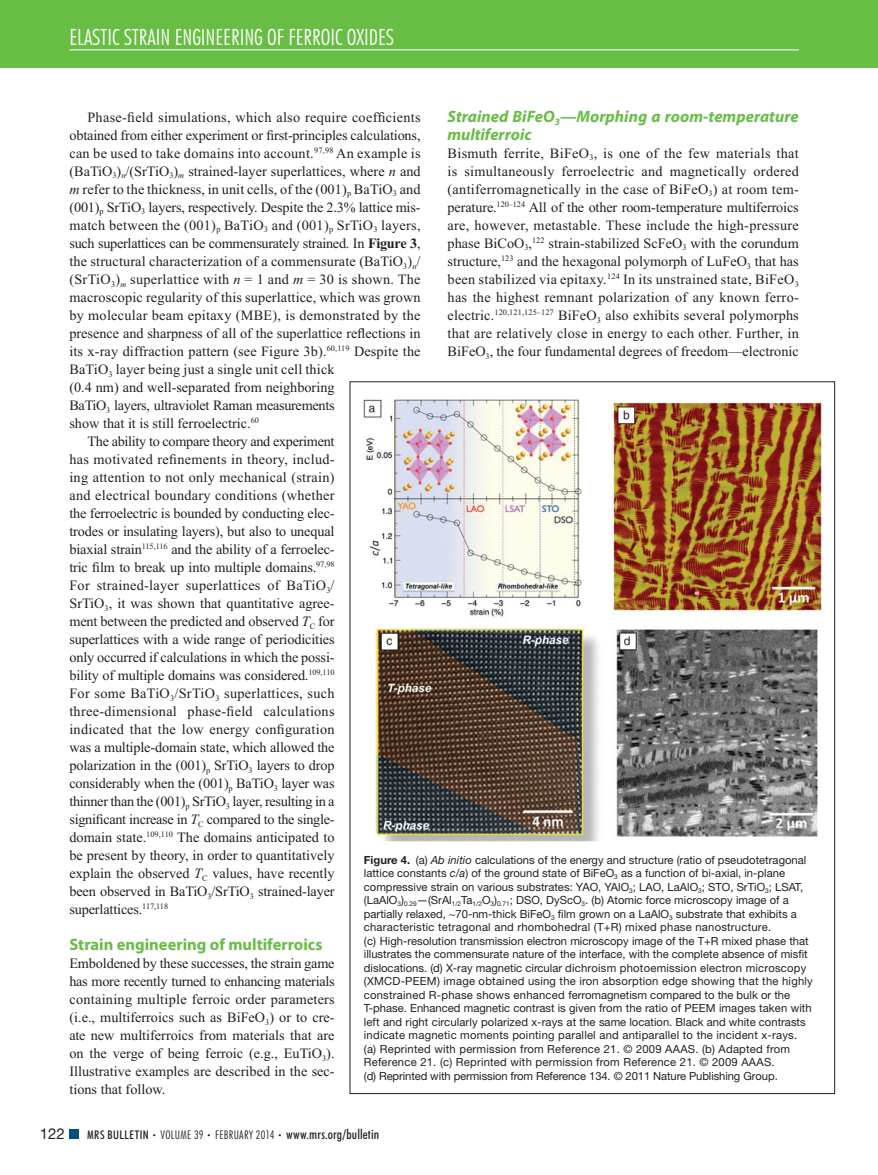
<style>
.page{position:relative;width:878px;height:1175px;background:#fff}
.page>*{position:absolute;margin:0;border:0;box-sizing:border-box;transform-origin:0 0}
.t1{font:300 condensed 22.5px "Futura BT";color:#fff}
.t2{font:italic 700 16.5px/18px "Myriad Pro";letter-spacing:.005em;color:#68bd45}
.t3{font:700 16.5px "Myriad Pro";color:#68bd45}
.t4{font:15px "Helvetica Neue LT Std";color:#231f20}
.t5{font:14.25px/18px "Times New Roman";color:#231f20;text-align:justify}
.t6{font:14.25px "Times New Roman";letter-spacing:.02em;color:#231f20}
.t7{font:14.25px "Times New Roman";letter-spacing:-.02em;color:#231f20}
.t8{font:300 condensed 12px "Futura BT";letter-spacing:.02em;color:#231f20}
.t9{font:11.25px/13.5px "Helvetica Neue LT Std";color:#231f20}
.s1{font-style:italic}
.s2{font-weight:700}
.s3{font-family:"Tn Q"}
.s4{font-weight:500}
.s5{font-size:7.5px}
.s6{font-weight:500;font-size:13.5px}
</style>
<div class="page">
<div style="left:0;top:0;width:878px;height:68px;background:#68bd45"></div>
<hr style="left:69px;top:50px;width:730px;height:1px;background:#fff">
<div style="left:69px;top:1130px;width:9px;height:8px;background:#005080"></div>
<img style="left:364px;top:396px;width:457px;height:445px">
<h1 class="t1" style="left:69px;top:29px;width:326px">ELASTIC STRAIN ENGINEERING OF FERROIC OXIDES</h1>
<p class="t2" style="left:447px;top:109px;width:352px">Strained BiFeO <sub>3</sub> —Morphing a room-temperature multiferroic</p>
<p class="t5" style="left:447px;top:145px;width:353px">Bismuth ferrite, BiFeO <sub>3</sub> , is one of the few materials that is simultaneously ferroelectric and magnetically ordered (antiferromagnetically in the case of BiFeO <sub>3</sub> ) at room tem&shy;perature. <sup>120</sup> <sup>–</sup> <sup>124</sup> All of the other room-temperature multiferroics are, however, metastable. These include the high-pressure phase BiCoO <sub>3</sub> , <sup>122</sup> strain-stabilized ScFeO <sub>3</sub> with the corundum structure, <sup>123</sup> and the hexagonal polymorph of LuFeO <sub>3</sub> that has been stabilized via epitaxy. <sup>124</sup> In its unstrained state, BiFeO <sub>3 </sub>has the highest remnant polarization of any known ferro&shy;electric. <sup>120</sup> <sup>,</sup> <sup>121</sup> <sup>,</sup> <sup>125</sup> <sup>–</sup> <sup>127</sup> BiFeO <sub>3</sub> also exhibits several polymorphs that are relatively close in energy to each other. Further, in BiFeO <sub>3</sub> , the four fundamental degrees of freedom—electronic</p>
<p class="t6" style="left:87px;top:111px;width:334px">Phase-field simulations, which also require coefficients</p>
<p class="t5" style="left:69px;top:127px;width:353px">obtained from either experiment or first-principles calculations,</p>
<p class="t6" style="left:69px;top:147px;width:353px">can be used to take domains into account. <sup>97</sup> <sup>,</sup> <sup>98</sup> An example is</p>
<p class="t5" style="left:69px;top:163px;width:352px">(BaTiO <sub>3</sub> ) <sub>n</sub> /(SrTiO <sub>3</sub> ) <sub>m</sub> strained-layer superlattices, where <span class="s1">n</span> and</p>
<p class="t5" style="left:69px;top:181px;width:353px"><span class="s1">m</span> refer to the thickness, in unit cells, of the (001) <sub>p</sub> BaTiO <sub>3</sub> and</p>
<p class="t5" style="left:69px;top:199px;width:353px">(001) <sub>p</sub> SrTiO <sub>3</sub> layers, respectively. Despite the 2.3% lattice mis-</p>
<p class="t6" style="left:69px;top:219px;width:353px">match between the (001) <sub>p</sub> BaTiO <sub>3</sub> and (001) <sub>p</sub> SrTiO <sub>3</sub> layers,</p>
<p class="t7" style="left:69px;top:237px;width:353px">such superlattices can be commensurately strained. In <span class="s2">Figure 3</span> ,</p>
<p class="t5" style="left:69px;top:253px;width:353px">the structural characterization of a commensurate (BaTiO <sub>3</sub> ) <sub>n</sub> /</p>
<p class="t6" style="left:69px;top:273px;width:353px">(SrTiO <sub>3</sub> ) <sub>m</sub> superlattice with <span class="s1">n</span> = 1 and <span class="s1">m</span> = 30 is shown. The</p>
<p class="t5" style="left:69px;top:289px;width:353px">macroscopic regularity of this superlattice, which was grown</p>
<p class="t6" style="left:69px;top:309px;width:353px">by molecular beam epitaxy (MBE), is demonstrated by the</p>
<p class="t5" style="left:69px;top:325px;width:353px">presence and sharpness of all of the superlattice reflections in</p>
<p class="t5" style="left:69px;top:343px;width:353px">its x-ray diffraction pattern (see Figure 3b ). <sup>60</sup> <sup>,</sup> <sup>119</sup> Despite the</p>
<p class="t5" style="left:69px;top:361px;width:267px">BaTiO <sub>3</sub> layer being just a single unit cell thick</p>
<p class="t5" style="left:69px;top:379px;width:267px">(0.4 nm) and well-separated from neighboring</p>
<p class="t7" style="left:69px;top:399px;width:267px">BaTiO <sub>3</sub> layers, ultraviolet Raman measurements</p>
<p class="t5" style="left:69px;top:415px;width:191px">show that it is still ferroelectric. <sup>60</sup></p>
<p class="t7" style="left:87px;top:435px;width:249px">The ability to compare theory and experiment</p>
<p class="t6" style="left:69px;top:453px;width:267px">has motivated refinements in theory, includ-</p>
<p class="t6" style="left:69px;top:471px;width:267px">ing attention to not only mechanical (strain)</p>
<p class="t6" style="left:69px;top:489px;width:267px">and electrical boundary conditions (whether</p>
<p class="t5" style="left:69px;top:505px;width:267px">the ferroelectric is bounded by conducting elec-</p>
<p class="t5" style="left:69px;top:523px;width:267px">trodes or insulating layers), but also to unequal</p>
<p class="t5" style="left:69px;top:541px;width:267px">biaxial strain <sup>115</sup> <sup>,</sup> <sup>116</sup> and the ability of a ferroelec-</p>
<p class="t5" style="left:69px;top:559px;width:267px">tric film to break up into multiple domains. <sup>97</sup> <sup>,</sup> <sup>98</sup></p>
<p class="t6" style="left:69px;top:579px;width:267px">For strained-layer superlattices of BaTiO <sub>3</sub> /</p>
<p class="t5" style="left:69px;top:595px;width:267px">SrTiO <sub>3</sub> , it was shown that quantitative agree-</p>
<p class="t5" style="left:69px;top:613px;width:267px">ment between the predicted and observed <span class="s1">T</span><sub>C</sub> for</p>
<p class="t5" style="left:69px;top:631px;width:267px">superlattices with a wide range of periodicities</p>
<p class="t5" style="left:69px;top:649px;width:267px">only occurred if calculations in which the possi-</p>
<p class="t5" style="left:69px;top:667px;width:267px">bility of multiple domains was considered. <sup>109</sup> <sup>,</sup> <sup>110</sup></p>
<p class="t6" style="left:69px;top:687px;width:267px">For some BaTiO <sub>3</sub> /SrTiO <sub>3</sub> superlattices, such</p>
<p class="t6" style="left:69px;top:705px;width:267px">three-dimensional phase-field calculations</p>
<p class="t6" style="left:69px;top:723px;width:267px">indicated that the low energy configuration</p>
<p class="t5" style="left:69px;top:739px;width:267px">was a multiple-domain state, which allowed the</p>
<p class="t5" style="left:69px;top:757px;width:267px">polarization in the (001) <sub>p</sub> SrTiO <sub>3</sub> layers to drop</p>
<p class="t5" style="left:69px;top:775px;width:267px">considerably when the (001) <sub>p</sub> BaTiO <sub>3</sub> layer was</p>
<p class="t7" style="left:69px;top:795px;width:267px">thinner than the (001) <sub>p</sub> SrTiO <sub>3</sub> layer, resulting in a</p>
<p class="t7" style="left:69px;top:813px;width:267px">significant increase in <span class="s1">T</span><sub>C</sub> compared to the single-</p>
<p class="t5" style="left:69px;top:829px;width:267px">domain state. <sup>109</sup> <sup>,</sup> <sup>110</sup> The domains anticipated to</p>
<p class="t5" style="left:69px;top:847px;width:267px">be present by theory, in order to quantitatively</p>
<p class="t5" style="left:69px;top:865px;width:267px">explain the observed <span class="s1">T</span><sub>C</sub> values, have recently</p>
<p class="t5" style="left:69px;top:883px;width:267px">been observed in BaTiO <sub>3</sub> /SrTiO <sub>3</sub> strained-layer</p>
<p class="t5" style="left:69px;top:901px;width:100px">superlattices. <sup>117</sup> <sup>,</sup> <sup>118</sup></p>
<p class="t3" style="left:69px;top:938px;width:254px">Strain engineering of multiferroics</p>
<p class="t5" style="left:69px;top:955px;width:267px">Emboldened by these successes, the strain game has more recently turned to enhancing materials containing multiple ferroic order parameters (i.e., multiferroics such as BiFeO <sub>3</sub> ) or to cre&shy;ate new multiferroics from materials that are on the verge of being ferroic (e.g., EuTiO <sub>3</sub> ).<br>Illustrative examples are described in the sec&shy;tions that follow.</p>
<p class="t9" style="left:364px;top:854px;width:450px"><span class="s2">Figure 4.</span> (a) <span class="s1">Ab initio</span> calculations of the energy and structure (ratio of pseudotetragonal lattice constants <span class="s1">c</span>/ <span class="s1">a</span>) of the ground state of BiFeO <sub>3</sub> as a function of bi-axial, in-plane compressive strain on various substrates: YAO, YAlO <sub>3</sub>; LAO, LaAlO <sub>3</sub>; STO, SrTiO <sub>3</sub>; LSAT, (LaAlO <sub>3</sub>) <sub>0.29</sub>—(SrAl <sub>1/2</sub>Ta <sub>1/2</sub>O <sub>3</sub>) <sub>0.71</sub>; DSO, DyScO <sub>3</sub>. (b) Atomic force microscopy image of a partially relaxed, <span class="s3">∼</span>70-nm-thick BiFeO <sub>3</sub> film grown on a LaAlO <sub>3</sub> substrate that exhibits a characteristic tetragonal and rhombohedral (T+R) mixed phase nanostructure.<br>(c) High-resolution transmission electron microscopy image of the T+R mixed phase that illustrates the commensurate nature of the interface, with the complete absence of misfit dislocations. (d) X-ray magnetic circular dichroism photoemission electron microscopy (XMCD-PEEM) image obtained using the iron absorption edge showing that the highly constrained R-phase shows enhanced ferromagnetism compared to the bulk or the T-phase. Enhanced magnetic contrast is given from the ratio of PEEM images taken with left and right circularly polarized x-rays at the same location. Black and white contrasts indicate magnetic moments pointing parallel and antiparallel to the incident x-rays.<br>(a) Reprinted with permission from Reference 21. © 2009 AAAS. (b) Adapted from Reference 21. (c) Reprinted with permission from Reference 21. © 2009 AAAS.<br>(d) Reprinted with permission from Reference 134. © 2011 Nature Publishing Group.</p>
<p class="t4" style="left:40px;top:1128px;width:27px">122</p>
<p class="t8" style="left:87px;top:1130px;width:293px"><span class="s4">MRS BULLETIN</span> <span class="s5">•</span> VOLUME 39 <span class="s5">•</span> FEBRUARY 2014 <span class="s5">•</span> <span class="s6">www.mrs.org/bulletin</span></p>
</div>
